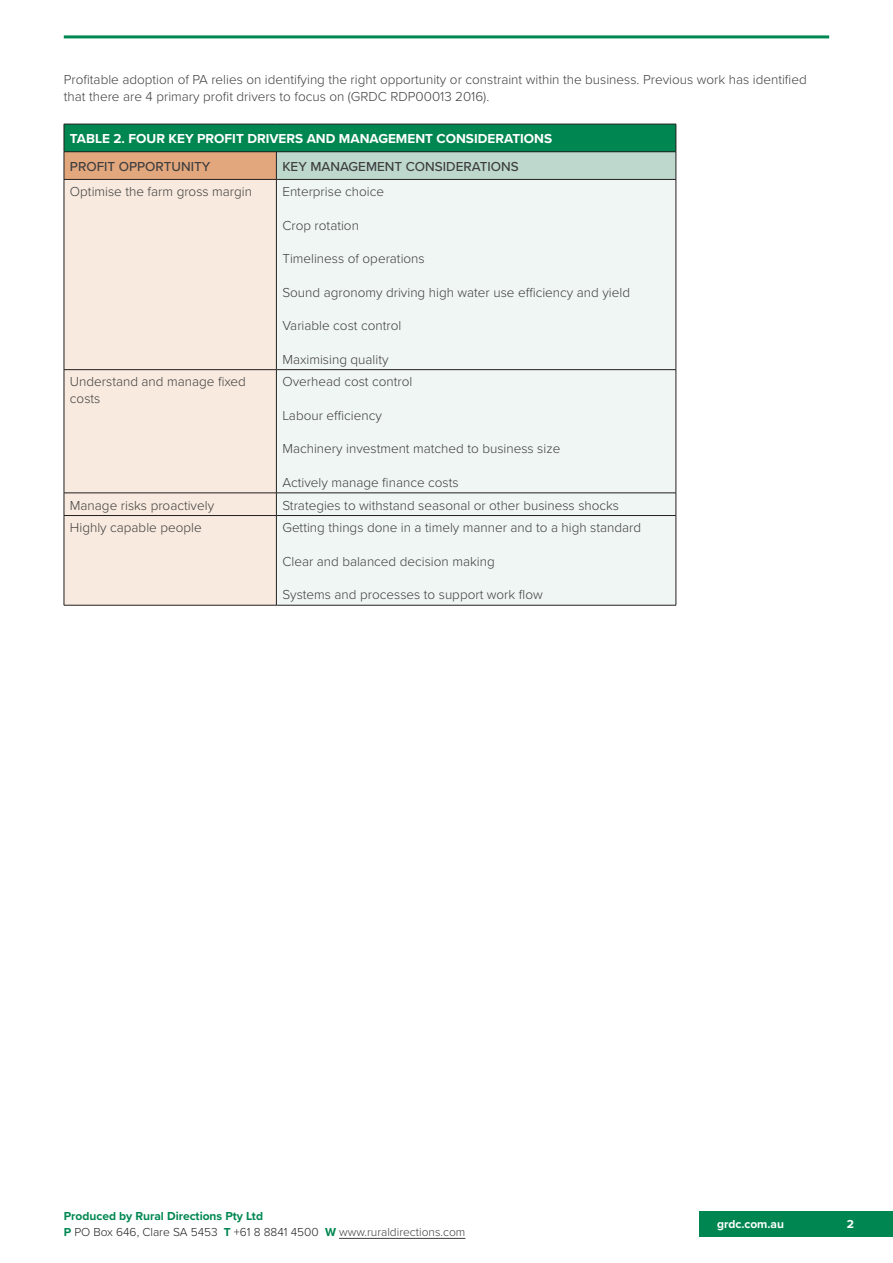
<style>
.page{position:relative;width:893px;height:1263px;background:#fff}
.page>*{position:absolute;margin:0;border:0;box-sizing:border-box;transform-origin:0 0}
.Table_text{font:300 13.5px/16.5px "Proxima Nova";color:#3e3e3f}
.Bodycopy{font:300 13.5px/16.5px "Proxima Nova";color:#3e3e3f}
.Table_name{font:700 13.5px "Proxima Nova";color:#fff}
.Table_Subhead{font:500 13.5px "Proxima Nova";color:#3e3e3f}
.t1{font:700 12px/16.5px "Proxima Nova";color:#008751}
.t2{font:700 12px "Proxima Nova";color:#fff}
.s1{font-weight:300;color:#231f20}
.s2{font-weight:300;color:#3e3e3f}
</style>
<div class="page">
<div style="left:699px;top:1211px;width:194px;height:25px;background:#008751"></div>
<hr style="left:64px;top:35px;width:765px;height:3px;background:#008751">
<hr style="left:339px;top:1238px;width:126px;height:1px;background:#3e3e3f">
<div style="left:64px;top:124px;width:612px;height:28px;background:#008751"></div>
<div style="left:64px;top:152px;width:212px;height:27px;background:#e3a77d"></div>
<div style="left:276px;top:152px;width:400px;height:27px;background:#bed8ce"></div>
<div style="left:65px;top:180px;width:211px;height:425px;background:#f8eade"></div>
<div style="left:277px;top:180px;width:399px;height:425px;background:#f0f6f4"></div>
<hr style="left:64px;top:369px;width:212px;height:1px;background:#231f20">
<hr style="left:276px;top:369px;width:400px;height:1px;background:#231f20">
<hr style="left:64px;top:493px;width:212px;height:1px;background:#231f20">
<hr style="left:276px;top:493px;width:400px;height:1px;background:#231f20">
<hr style="left:64px;top:515px;width:212px;height:1px;background:#231f20">
<hr style="left:276px;top:515px;width:400px;height:1px;background:#231f20">
<hr style="left:64px;top:124px;width:212px;height:1px;background:#231f20">
<hr style="left:276px;top:124px;width:400px;height:1px;background:#231f20">
<hr style="left:64px;top:151px;width:212px;height:1px;background:#231f20">
<hr style="left:276px;top:151px;width:400px;height:1px;background:#231f20">
<hr style="left:64px;top:180px;width:1px;height:189px;background:#231f20">
<hr style="left:64px;top:370px;width:1px;height:123px;background:#231f20">
<svg style="left:64px;top:493px;width:1px;height:22px"></svg>
<hr style="left:64px;top:516px;width:1px;height:89px;background:#231f20">
<hr style="left:64px;top:605px;width:212px;height:1px;background:#231f20">
<hr style="left:276px;top:180px;width:1px;height:189px;background:#231f20">
<hr style="left:676px;top:180px;width:1px;height:189px;background:#231f20">
<hr style="left:276px;top:370px;width:1px;height:123px;background:#231f20">
<hr style="left:676px;top:370px;width:1px;height:123px;background:#231f20">
<svg style="left:276px;top:493px;width:1px;height:22px"></svg>
<svg style="left:676px;top:493px;width:1px;height:22px"></svg>
<hr style="left:276px;top:516px;width:1px;height:89px;background:#231f20">
<hr style="left:676px;top:516px;width:1px;height:89px;background:#231f20">
<hr style="left:276px;top:605px;width:400px;height:1px;background:#231f20">
<svg style="left:64px;top:124px;width:1px;height:55px"></svg>
<hr style="left:64px;top:179px;width:212px;height:1px;background:#231f20">
<svg style="left:276px;top:152px;width:1px;height:27px"></svg>
<svg style="left:676px;top:124px;width:1px;height:55px"></svg>
<hr style="left:276px;top:179px;width:400px;height:1px;background:#231f20">
<p class="Bodycopy" style="left:64px;top:71px;width:744px">Profitable adoption of PA relies on identifying the right opportunity or constraint within the business. Previous work has identified that there are 4 primary profit drivers to focus on (GRDC RDP00013 2016).</p>
<p class="Table_name" style="left:70px;top:129px;width:484px">TABLE 2. FOUR KEY PROFIT DRIVERS AND MANAGEMENT CONSIDERATIONS</p>
<p class="Table_Subhead" style="left:70px;top:156px;width:142px">PROFIT OPPORTUNITY</p>
<p class="Table_Subhead" style="left:282px;top:156px;width:238px">KEY MANAGEMENT CONSIDERATIONS</p>
<p class="Table_text" style="left:70px;top:183px;width:184px">Optimise the farm gross margin</p>
<p class="Table_text" style="left:282px;top:183px;width:103px">Enterprise choice</p>
<p class="Table_text" style="left:282px;top:216px;width:78px">Crop rotation</p>
<p class="Table_text" style="left:282px;top:250px;width:144px">Timeliness of operations</p>
<p class="Table_text" style="left:282px;top:283px;width:349px">Sound agronomy driving high water use efficiency and yield</p>
<p class="Table_text" style="left:282px;top:317px;width:120px">Variable cost control</p>
<p class="Table_text" style="left:282px;top:350px;width:108px">Maximising quality</p>
<p class="Table_text" style="left:70px;top:373px;width:177px">Understand and manage fixed costs</p>
<p class="Table_text" style="left:282px;top:373px;width:131px">Overhead cost control</p>
<p class="Table_text" style="left:282px;top:406px;width:101px">Labour efficiency</p>
<p class="Table_text" style="left:282px;top:440px;width:279px">Machinery investment matched to business size</p>
<p class="Table_text" style="left:282px;top:473px;width:178px">Actively manage finance costs</p>
<p class="Table_text" style="left:70px;top:496px;width:146px">Manage risks proactively</p>
<p class="Table_text" style="left:282px;top:496px;width:338px">Strategies to withstand seasonal or other business shocks</p>
<p class="Table_text" style="left:70px;top:519px;width:133px">Highly capable people</p>
<p class="Table_text" style="left:282px;top:519px;width:360px">Getting things done in a timely manner and to a high standard</p>
<p class="Table_text" style="left:282px;top:552px;width:214px">Clear and balanced decision making</p>
<p class="Table_text" style="left:282px;top:586px;width:262px">Systems and processes to support work flow</p>
<p class="t1" style="left:64px;top:1207px;width:403px">Produced by Rural Directions Pty Ltd<br>P <span class="s1">PO Box 646, Clare SA 5453</span> T <span class="s1">+61 8 8841 4500</span> W <span class="s2">www.ruraldirections.com</span></p>
<p class="t2" style="left:717px;top:1215px;width:69px">grdc.com.au</p>
<p class="t2" style="left:847px;top:1215px;width:9px">2</p>
</div>
